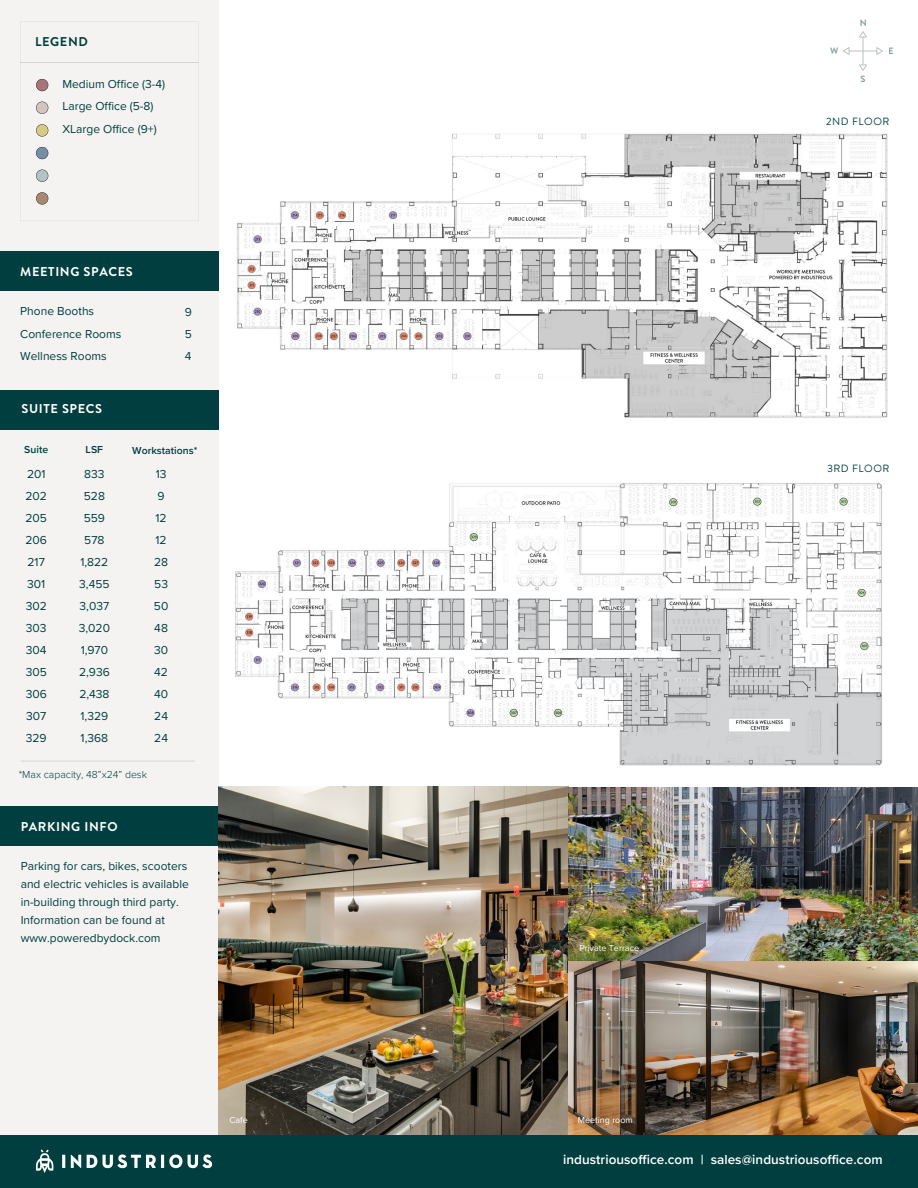
<style>
.page{position:relative;width:918px;height:1188px;background:#fff}
.page>*{position:absolute;margin:0;border:0;box-sizing:border-box;transform-origin:0 0}
.t1{font:600 13.5px "Proxima Nova";letter-spacing:.005em;color:#fff}
.t2{font:700 12.75px "Brandon Grotesque";letter-spacing:.05em;color:#fff}
.t3{font:700 12.75px "Brandon Grotesque";letter-spacing:.05em;color:#013e3f}
.t4{font:12px/18px "Proxima Nova";color:#013e3f}
.t5{font:300 10.5px "Proxima Nova";color:#013e3f}
.t6{font:600 10.5px "Proxima Nova";color:#013e3f}
.t7{font:10.5px "Brandon Grotesque";letter-spacing:.05em;color:#013e3f}
.t8{font:700 9.15px "Brandon Grotesque";color:#013e3f}
.t9{font:9px "Proxima Nova";color:#fff}
</style>
<div class="page">
<div style="left:0;top:1134px;width:918px;height:54px;background:#013e3f"></div>
<img style="left:35px;top:1149px;width:178px;height:24px">
<div style="left:0;top:0;width:218px;height:1135px;background:#f4f3f1"></div>
<div style="left:0;top:390px;width:218px;height:40px;background:#013e3f"></div>
<hr style="left:21px;top:761px;width:174px;height:1px;background:#d9d9d9">
<div style="left:0;top:251px;width:218px;height:40px;background:#013e3f"></div>
<div style="left:0;top:807px;width:219px;height:39px;background:#013e3f"></div>
<svg style="left:21px;top:22px;width:178px;height:199px"></svg>
<hr style="left:21px;top:62px;width:177px;height:1px;background:#d1d3d4">
<img style="left:218px;top:786px;width:351px;height:304px">
<img style="left:218px;top:1090px;width:350px;height:45px">
<img style="left:843px;top:31px;width:40px;height:40px">
<img style="left:237px;top:133px;width:651px;height:285px">
<img style="left:235px;top:483px;width:647px;height:283px">
<img style="left:568px;top:787px;width:350px;height:348px">
<p class="t3" style="left:35px;top:33px;width:54px">LEGEND</p>
<p class="t4" style="left:62px;top:75px;width:104px">Medium Office (3-4)</p>
<p class="t4" style="left:62px;top:97px;width:93px">Large Office (5-8)</p>
<p class="t4" style="left:62px;top:120px;width:96px">XLarge Office (9+)</p>
<p class="t2" style="left:20px;top:262px;width:114px">MEETING SPACES</p>
<p class="t4" style="left:20px;top:302px;width:75px">Phone Booths</p>
<p class="t4" style="left:20px;top:325px;width:103px">Conference Rooms</p>
<p class="t4" style="left:20px;top:347px;width:88px">Wellness Rooms</p>
<p class="t2" style="left:21px;top:399px;width:82px">SUITE SPECS</p>
<p class="t4" style="left:185px;top:303px;width:9px">9</p>
<p class="t4" style="left:185px;top:325px;width:9px">5</p>
<p class="t4" style="left:185px;top:347px;width:8px">4</p>
<p class="t6" style="left:24px;top:444px;width:25px">Suite</p>
<p class="t6" style="left:86px;top:444px;width:19px">LSF</p>
<p class="t6" style="left:132px;top:444px;width:67px">Workstations*</p>
<p class="t4" style="left:27px;top:465px;width:20px">201</p>
<p class="t4" style="left:26px;top:487px;width:23px">202</p>
<p class="t4" style="left:26px;top:509px;width:23px">205</p>
<p class="t4" style="left:25px;top:531px;width:23px">206</p>
<p class="t4" style="left:28px;top:553px;width:19px">217</p>
<p class="t4" style="left:27px;top:575px;width:20px">301</p>
<p class="t4" style="left:26px;top:597px;width:23px">302</p>
<p class="t4" style="left:26px;top:619px;width:22px">303</p>
<p class="t4" style="left:26px;top:641px;width:22px">304</p>
<p class="t4" style="left:26px;top:663px;width:23px">305</p>
<p class="t4" style="left:26px;top:685px;width:23px">306</p>
<p class="t4" style="left:26px;top:707px;width:22px">307</p>
<p class="t4" style="left:26px;top:729px;width:22px">329</p>
<p class="t4" style="left:84px;top:465px;width:22px">833</p>
<p class="t4" style="left:84px;top:487px;width:23px">528</p>
<p class="t4" style="left:84px;top:509px;width:23px">559</p>
<p class="t4" style="left:84px;top:531px;width:22px">578</p>
<p class="t4" style="left:80px;top:553px;width:29px">1,822</p>
<p class="t4" style="left:79px;top:575px;width:32px">3,455</p>
<p class="t4" style="left:80px;top:597px;width:31px">3,037</p>
<p class="t4" style="left:79px;top:619px;width:33px">3,020</p>
<p class="t4" style="left:81px;top:641px;width:29px">1,970</p>
<p class="t4" style="left:79px;top:663px;width:32px">2,936</p>
<p class="t4" style="left:79px;top:685px;width:32px">2,438</p>
<p class="t4" style="left:81px;top:707px;width:29px">1,329</p>
<p class="t4" style="left:81px;top:729px;width:29px">1,368</p>
<p class="t4" style="left:156px;top:465px;width:12px">13</p>
<p class="t4" style="left:158px;top:487px;width:9px">9</p>
<p class="t4" style="left:156px;top:509px;width:13px">12</p>
<p class="t4" style="left:156px;top:531px;width:13px">12</p>
<p class="t4" style="left:154px;top:553px;width:16px">28</p>
<p class="t4" style="left:154px;top:575px;width:15px">53</p>
<p class="t4" style="left:154px;top:597px;width:16px">50</p>
<p class="t4" style="left:154px;top:619px;width:15px">48</p>
<p class="t4" style="left:154px;top:641px;width:16px">30</p>
<p class="t4" style="left:154px;top:663px;width:15px">42</p>
<p class="t4" style="left:154px;top:685px;width:16px">40</p>
<p class="t4" style="left:154px;top:707px;width:15px">24</p>
<p class="t4" style="left:154px;top:729px;width:15px">24</p>
<p class="t5" style="left:19px;top:769px;width:130px">*Max capacity, 48”x24” desk</p>
<p class="t2" style="left:21px;top:818px;width:98px">PARKING INFO</p>
<p class="t4" style="left:21px;top:858px;width:170px">Parking for cars, bikes, scooters and electric vehicles is available in-building through third party.<br>Information can be found at www.poweredbydock.com</p>
<p class="t8" style="left:859px;top:16px;width:9px">N</p>
<p class="t8" style="left:830px;top:45px;width:10px">W</p>
<p class="t8" style="left:889px;top:45px;width:7px">E</p>
<p class="t8" style="left:860px;top:73px;width:6px">S</p>
<p class="t7" style="left:826px;top:114px;width:65px">2ND FLOOR</p>
<p class="t7" style="left:827px;top:461px;width:64px">3RD FLOOR</p>
<p class="t9" style="left:579px;top:943px;width:61px">Private Terrace</p>
<p class="t9" style="left:230px;top:1115px;width:20px">Cafe</p>
<p class="t9" style="left:578px;top:1115px;width:57px">Meeting room</p>
<p class="t1" style="left:563px;top:1151px;width:321px">industriousoffice.com | sales@industriousoffice.com</p>
</div>
